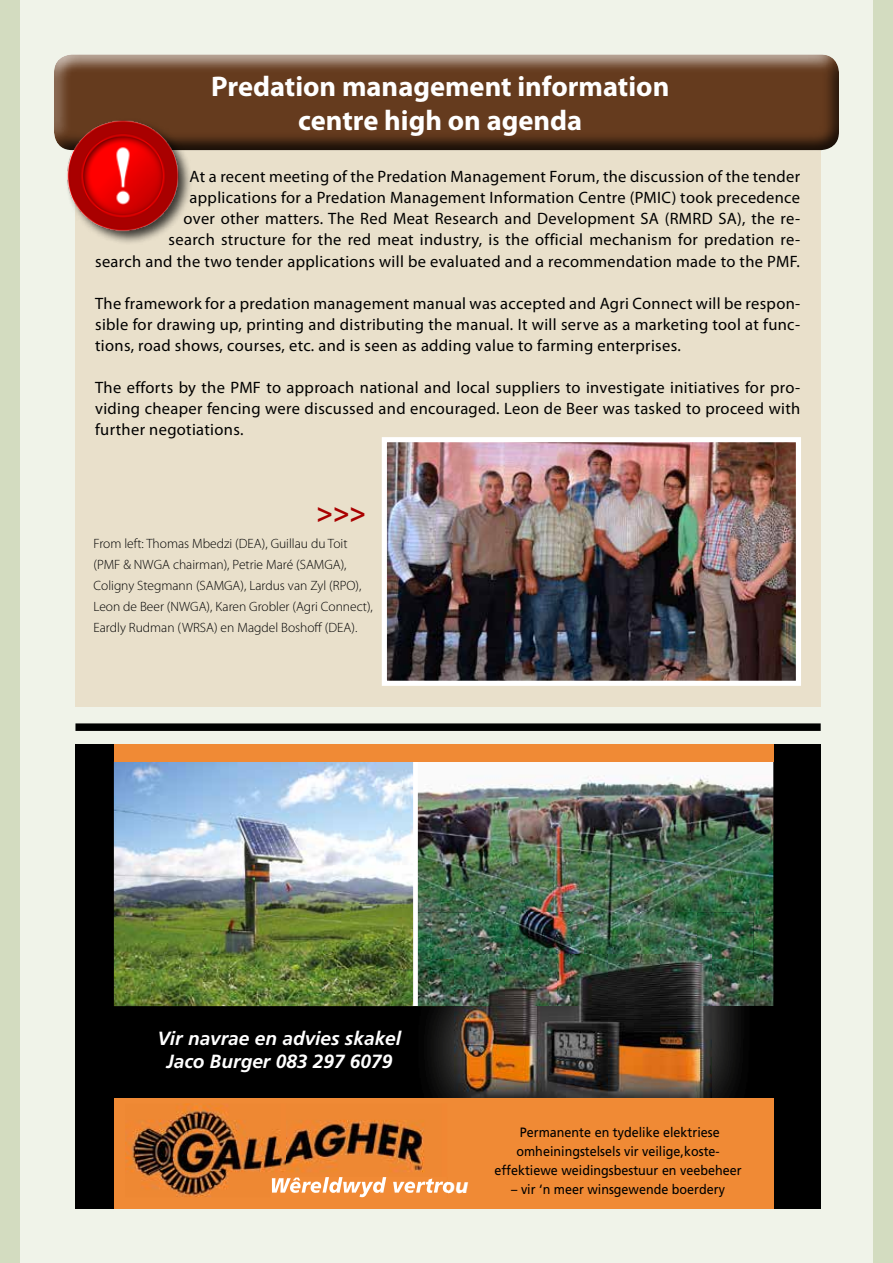
<style>
.page{position:relative;width:893px;height:1263px;background:#f0f3e9}
.page>*{position:absolute;margin:0;border:0;box-sizing:border-box;transform-origin:0 0}
.t1{font:700 28.5px/34.2px "Myriad Pro";color:#fff;text-align:center}
.t2{font:700 27.9px "Myriad Pro";color:#a90000}
.t3{font:italic 700 19.05px/23px "Frutiger";color:#fff;text-align:center}
.t4{font:16.5px/21px "Myriad Pro";letter-spacing:.02em;color:#000;text-align:justify}
.t5{font:300 13.5px/21px "Myriad Pro";color:#000}
.t6{font:13.5px/19px "Frutiger";color:#000;text-align:center;scale:.93 1}
</style>
<div class="page">
<div style="left:0;top:0;width:19px;height:1263px;background:#d3dcc0"></div>
<div style="left:874px;top:0;width:19px;height:1263px;background:#d3dcc0"></div>
<div style="left:75px;top:57px;width:746px;height:650px;background:#e9e0cb"></div>
<div style="left:53px;top:52px;width:786px;height:99px;background:#000;opacity:.75"></div>
<div style="left:75px;top:744px;width:746px;height:465px;background:#000"></div>
<img style="left:114px;top:761px;width:299px;height:245px">
<img style="left:418px;top:761px;width:355px;height:245px">
<img style="left:413px;top:1006px;width:328px;height:92px">
<img style="left:418px;top:912px;width:54px;height:47px">
<img style="left:472px;top:912px;width:225px;height:43px">
<img style="left:697px;top:912px;width:56px;height:47px">
<img style="left:418px;top:959px;width:37px;height:47px">
<img style="left:712px;top:959px;width:41px;height:47px">
<img style="left:455px;top:955px;width:257px;height:143px">
<div style="left:114px;top:1098px;width:659px;height:111px;background:#f08a35"></div>
<img style="left:125px;top:1103px;width:299px;height:94px">
<img style="left:272px;top:1177px;width:175px;height:20px">
<div style="left:413px;top:746px;width:5px;height:260px;background:#fff"></div>
<div style="left:114px;top:744px;width:659px;height:17px;background:#f08a35"></div>
<div style="left:75px;top:723px;width:746px;height:8px;background:#000"></div>
<img style="left:53px;top:102px;width:143px;height:141px">
<img style="left:388px;top:443px;width:407px;height:237px">
<div style="left:382px;top:437px;width:419px;height:249px;border:5px solid #fff"></div>
<h1 class="t1" style="left:211px;top:68px;width:460px">Predation management information centre high on agenda</h1>
<p class="t4" style="left:95px;top:166px;width:707px;text-align:right">At a recent meeting of the Predation Management Forum, the discussion of the tender<br>applications for a Predation Management Information Centre (PMIC) took precedence<br>over other matters. The Red Meat Research and Development SA (RMRD SA), the re-<br>search structure for the red meat industry, is the official mechanism for predation re-<br>search and the two tender applications will be evaluated and a recommendation made to the PMF.</p>
<p class="t4" style="left:95px;top:292px;width:707px">The framework for a predation management manual was accepted and Agri Connect will be respon&shy;sible for drawing up, printing and distributing the manual. It will serve as a marketing tool at func&shy;tions, road shows, courses, etc. and is seen as adding value to farming enterprises.</p>
<p class="t4" style="left:95px;top:376px;width:707px">The efforts by the PMF to approach national and local suppliers to investigate initiatives for pro&shy;viding cheaper fencing were discussed and encouraged. Leon de Beer was tasked to proceed with further negotiations.</p>
<h2 class="t2" style="left:316px;top:494px;width:51px">&gt;&gt;&gt;</h2>
<p class="t5" style="left:94px;top:533px;width:281px">From left: Thomas Mbedzi (DEA), Guillau du Toit (PMF &amp; NWGA chairman), Petrie Maré (SAMGA), Coligny Stegmann (SAMGA), Lardus van Zyl (RPO), Leon de Beer (NWGA), Karen Grobler (Agri Connect), Eardly Rudman (WRSA) en Magdel Boshoff (DEA).</p>
<p class="t3" style="left:158px;top:1027px;width:245px">Vir navrae en advies skakel<br>Jaco Burger 083 297 6079</p>
<p class="t6" style="left:495px;top:1122px;width:267px">Permanente en tydelike elektriese omheiningstelsels vir veilige,koste&shy;effektiewe weidingsbestuur en veebeheer</p>
<p class="t6" style="left:511px;top:1179px;width:231px">– vir ‘n meer winsgewende boerdery</p>
</div>
